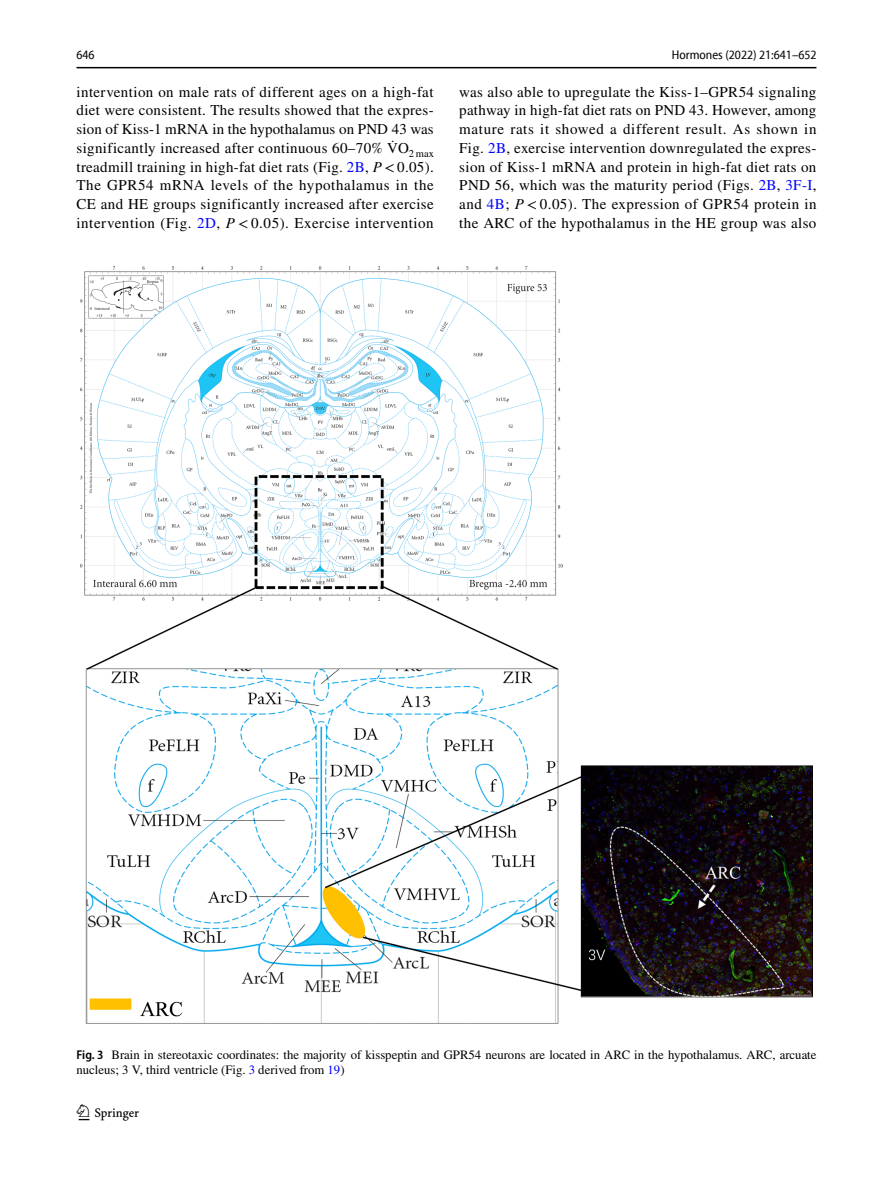
<style>
.page{position:relative;width:893px;height:1187px;background:#fff}
.page>*{position:absolute;margin:0;border:0;box-sizing:border-box;transform-origin:0 0}
.t1{font:22.5px "Springnew Regular 2";color:#000}
.t2{font:15px/18.8px "STIX";letter-spacing:.025em;color:#000;text-align:justify}
.t3{font:12.75px/15px "STIX";color:#000}
.t4{font:semi-condensed 12.75px "Myriad Pro Unic";color:#000}
.t5{font:12.75px "Myriad Pro Unic Semi Condensed 2";color:#000}
.t6{font:10.5px "STIX General Regular 10";color:#000}
.s1{font-family:"STIX Math Regular 11"}
.s2{color:#00f}
.s3{font-style:italic}
.s4{font-family:"Myriad Pro";font-weight:600;font-stretch:semi-condensed}
</style>
<div class="page">
<hr style="left:77px;top:67px;width:739px;height:1px;background:#000">
<img style="left:81px;top:266px;width:731px;height:757px">
<p class="t5" style="left:77px;top:50px;width:20px">646</p>
<p class="t2" style="left:77px;top:83px;width:359px">intervention on male rats of different ages on a high-fat diet were consistent. The results showed that the expres&shy;sion of Kiss-1 mRNA in the hypothalamus on PND 43 was significantly increased after continuous 60–70% <span class="s1">VO</span><sup>̇</sup></p>
<p class="t6" style="left:409px;top:147px;width:27px">2 max</p>
<p class="t2" style="left:77px;top:158px;width:359px">treadmill training in high-fat diet rats (Fig. <span class="s2">2B</span>, <span class="s3">P</span>&lt;0.05).<br>The GPR54 mRNA levels of the hypothalamus in the CE and HE groups significantly increased after exercise intervention (Fig. <span class="s2">2D</span>, <span class="s3">P</span> &lt; 0.05). Exercise intervention</p>
<p class="t4" style="left:672px;top:50px;width:146px">Hormones (2022) 21:641–652</p>
<p class="t2" style="left:459px;top:83px;width:359px">was also able to upregulate the Kiss-1–GPR54 signaling pathway in high-fat diet rats on PND 43. However, among mature rats it showed a different result. As shown in Fig. <span class="s2">2B</span>, exercise intervention downregulated the expres&shy;sion of Kiss-1 mRNA and protein in high-fat diet rats on PND 56, which was the maturity period (Figs. <span class="s2">2B</span>, <span class="s2">3F-I</span>, and <span class="s2">4B</span>; <span class="s3">P</span> &lt; 0.05). The expression of GPR54 protein in the ARC of the hypothalamus in the HE group was also</p>
<p class="t3" style="left:77px;top:1047px;width:741px"><span class="s4">Fig. 3</span> Brain in stereotaxic coordinates: the majority of kisspeptin and GPR54 neurons are located in ARC in the hypothalamus. ARC, arcuate nucleus; 3 V, third ventricle (Fig. <span class="s2">3</span> derived from <span class="s2">19</span>)</p>
<h1 class="t1" style="left:79px;top:1104px;width:62px">1 3</h1>
</div>
